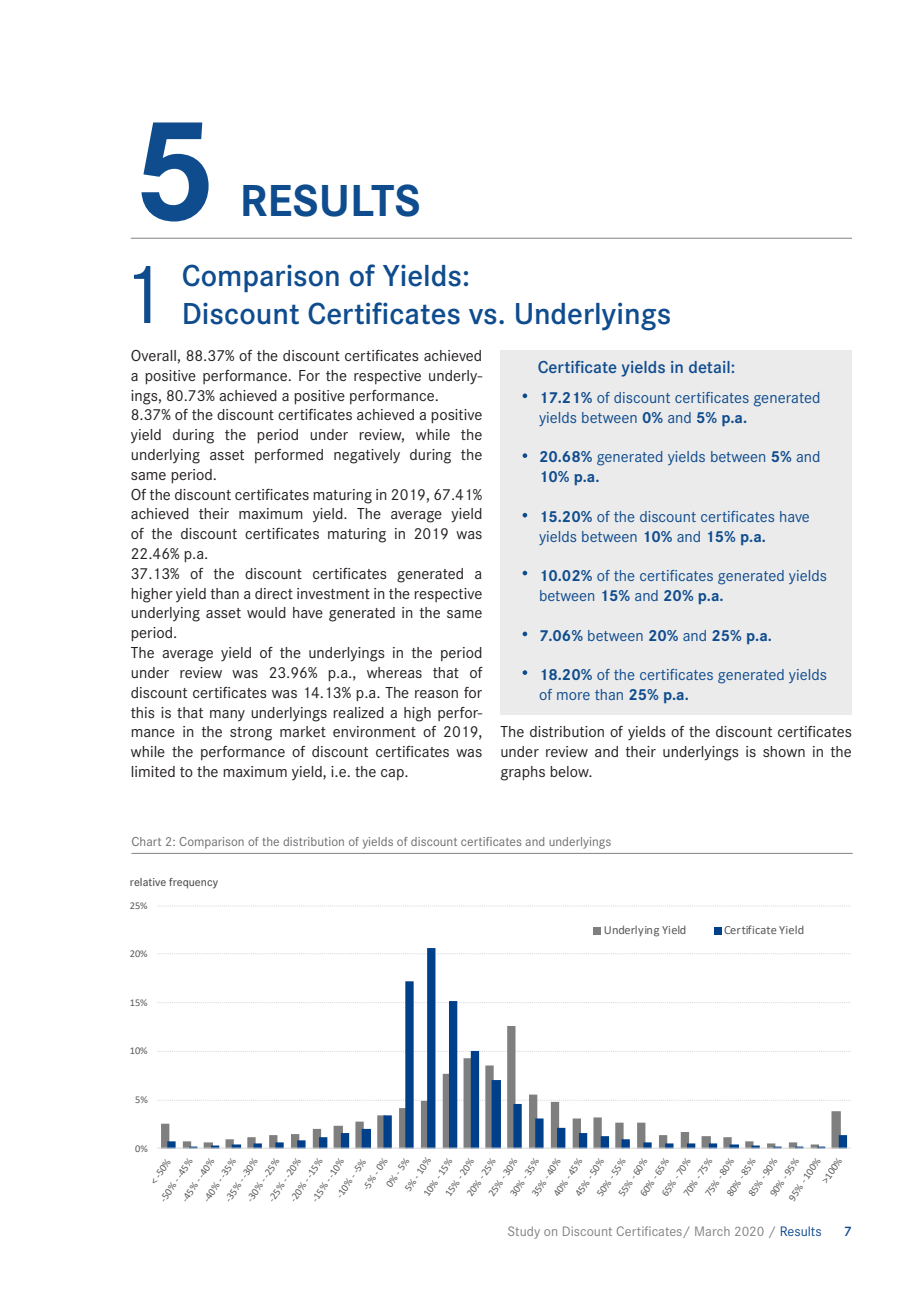
<style>
.page{position:relative;width:919px;height:1289px;background:#fff}
.page>*{position:absolute;margin:0;border:0;box-sizing:border-box;transform-origin:0 0}
.Headline{font:700 150px "Corporate S";color:#0f4c8e}
.Headline-2{font:87px "Corporate S";color:#0f4c8e}
.Headline-3{font:700 46.5px "Corporate S";color:#0f4c8e}
.Headline-4{font:600 31.5px "Corporate S";color:#0f4c8e}
.Headline-5{font:600 18px "Corporate S";color:#0f4c8e}
.NEU_NEU_NEU{font:16.5px/19.8px "Corporate S";color:#231f20;text-align:justify}
.copy__mod_fett_zahli{font:16.5px/19.8px "Corporate S";color:#0f4c8e}
.copy__mod_fett_zahli-2{font:700 16.5px "Corporate S";color:#0f4c8e}
.copy{font:14.25px "Corporate S";color:#808285}
.copy-2{font:600 14.25px "Corporate S";color:#0f4c8e}
.Grafikunterschrift{font:13.5px "Corporate S";color:#6c6d70}
.t1{font:12.45px "Calibri";color:#595959}
.t2{font:500 12px "Corporate S";color:#4b4c4d}
.t3{font:11.4px "Calibri";letter-spacing:.015em;color:#595959}
.t4{font:10.35px "Calibri";letter-spacing:-.005em;color:#595959}
.s1{font-weight:700}
.s2{font-weight:400}
.s3{color:#0f4c8e}
</style>
<div class="page">
<div style="left:500px;top:350px;width:351px;height:364px;background:#ebebeb"></div>
<hr style="left:131px;top:238px;width:720px;height:1px;background:#808285">
<svg style="left:157px;top:905px;width:694px;height:244px"></svg>
<svg style="left:522px;top:453px;width:5px;height:5px"></svg>
<svg style="left:522px;top:513px;width:5px;height:4px"></svg>
<svg style="left:522px;top:570px;width:5px;height:5px"></svg>
<svg style="left:522px;top:631px;width:5px;height:5px"></svg>
<svg style="left:522px;top:670px;width:5px;height:5px"></svg>
<svg style="left:522px;top:393px;width:5px;height:5px"></svg>
<hr style="left:131px;top:853px;width:721px;height:1px;background:#808285">
<p class="Headline" style="left:132px;top:66px;width:87px">5</p>
<p class="Headline-3" style="left:240px;top:168px;width:182px">RESULTS</p>
<p class="Headline-2" style="left:119px;top:237px;width:48px">1</p>
<p class="Headline-4" style="left:182px;top:254px;width:290px">Comparison of Yields:</p>
<p class="Headline-4" style="left:182px;top:292px;width:491px">Discount Certificates vs. Underlyings</p>
<p class="NEU_NEU_NEU" style="left:131px;top:345px;width:353px">Overall, 88.37% of the discount certificates achieved a positive performance. For the respective underly&shy;ings, 80.73% achieved a positive performance.</p>
<p class="NEU_NEU_NEU" style="left:131px;top:404px;width:353px">8.37% of the discount certificates achieved a positive yield during the period under review, while the underlying asset performed negatively during the same period.</p>
<p class="NEU_NEU_NEU" style="left:131px;top:483px;width:353px">Of the discount certificates maturing in 2019, 67.41% achieved their maximum yield. The average yield of the discount certificates maturing in 2019 was 22.46% p.a.</p>
<p class="NEU_NEU_NEU" style="left:131px;top:563px;width:353px">37.13% of the discount certificates generated a higher yield than a direct investment in the respective underlying asset would have generated in the same period.</p>
<p class="NEU_NEU_NEU" style="left:131px;top:642px;width:353px">The average yield of the underlyings in the period under review was 23.96% p.a., whereas that of discount certificates was 14.13% p.a. The reason for this is that many underlyings realized a high perfor&shy;mance in the strong market environment of 2019, while the performance of discount certificates was limited to the maximum yield, i.e. the cap.</p>
<p class="Headline-5" style="left:537px;top:355px;width:199px">Certificate yields in detail:</p>
<p class="copy__mod_fett_zahli" style="left:539px;top:387px;width:283px"><span class="s1">17.21%</span> of discount certificates generated yields between <span class="s1">0%</span> and <span class="s1">5% p.a.</span></p>
<p class="copy__mod_fett_zahli" style="left:539px;top:446px;width:283px"><span class="s1">20.68%</span> generated yields between <span class="s1">5%</span> and<br><span class="s1">10% p.a.</span></p>
<p class="copy__mod_fett_zahli" style="left:539px;top:506px;width:272px"><span class="s1">15.20%</span> of the discount certificates have yields between <span class="s1">10%</span> and <span class="s1">15% p.a.</span></p>
<p class="copy__mod_fett_zahli" style="left:539px;top:565px;width:289px"><span class="s1">10.02%</span> of the certificates generated yields between <span class="s1">15%</span> and <span class="s1">20% p.a.</span></p>
<p class="copy__mod_fett_zahli-2" style="left:539px;top:623px;width:234px">7.06% <span class="s2">between</span> 20% <span class="s2">and</span> 25% p.a.</p>
<p class="copy__mod_fett_zahli" style="left:539px;top:664px;width:289px"><span class="s1">18.20%</span> of the certificates generated yields of more than <span class="s1">25% p.a.</span></p>
<p class="NEU_NEU_NEU" style="left:500px;top:721px;width:353px">The distribution of yields of the discount certificates under review and their underlyings is shown in the graphs below.</p>
<p class="Grafikunterschrift" style="left:131px;top:832px;width:481px">Chart 2: Comparison of the distribution of yields of discount certificates and underlyings</p>
<p class="t3" style="left:131px;top:871px;width:86px">relative frequency</p>
<p class="t2" style="left:130px;top:873px;width:90px">relative frequency</p>
<p class="t4" style="left:130px;top:897px;width:19px">25%</p>
<p class="t4" style="left:130px;top:946px;width:19px">20%</p>
<p class="t4" style="left:130px;top:995px;width:19px">15%</p>
<p class="t4" style="left:130px;top:1043px;width:19px">10%</p>
<p class="t4" style="left:135px;top:1092px;width:14px">5%</p>
<p class="t4" style="left:135px;top:1141px;width:14px">0%</p>
<p class="t1" style="left:603px;top:920px;width:84px">Underlying Yield</p>
<p class="t1" style="left:724px;top:920px;width:82px">Certificate Yield</p>
<p class="t4" style="left:401px;top:1186px;width:40px;rotate:-56deg">5% - 10%</p>
<p class="t4" style="left:382px;top:1182px;width:35px;rotate:-56deg">0% - 5%</p>
<p class="t4" style="left:784px;top:1195px;width:50px;rotate:-56deg">95% - 100%</p>
<p class="t4" style="left:818px;top:1177px;width:30px;rotate:-56deg">&gt;100%</p>
<p class="t4" style="left:359px;top:1185px;width:38px;rotate:-56deg">-5% - 0%</p>
<p class="t4" style="left:766px;top:1191px;width:45px;rotate:-56deg">90% - 95%</p>
<p class="t4" style="left:744px;top:1191px;width:45px;rotate:-56deg">85% - 90%</p>
<p class="t4" style="left:723px;top:1191px;width:45px;rotate:-56deg">80% - 85%</p>
<p class="t4" style="left:701px;top:1191px;width:45px;rotate:-56deg">75% - 80%</p>
<p class="t4" style="left:679px;top:1191px;width:45px;rotate:-56deg">70% - 75%</p>
<p class="t4" style="left:658px;top:1191px;width:45px;rotate:-56deg">65% - 70%</p>
<p class="t4" style="left:636px;top:1191px;width:45px;rotate:-56deg">60% - 65%</p>
<p class="t4" style="left:614px;top:1191px;width:45px;rotate:-56deg">55% - 60%</p>
<p class="t4" style="left:593px;top:1191px;width:45px;rotate:-56deg">50% - 55%</p>
<p class="t4" style="left:571px;top:1191px;width:45px;rotate:-56deg">45% - 50%</p>
<p class="t4" style="left:549px;top:1191px;width:45px;rotate:-56deg">40% - 45%</p>
<p class="t4" style="left:528px;top:1191px;width:45px;rotate:-56deg">35% - 40%</p>
<p class="t4" style="left:506px;top:1191px;width:45px;rotate:-56deg">30% - 35%</p>
<p class="t4" style="left:484px;top:1191px;width:45px;rotate:-56deg">25% - 30%</p>
<p class="t4" style="left:463px;top:1191px;width:45px;rotate:-56deg">20% - 25%</p>
<p class="t4" style="left:441px;top:1191px;width:45px;rotate:-56deg">15% - 20%</p>
<p class="t4" style="left:420px;top:1191px;width:45px;rotate:-56deg">10% - 15%</p>
<p class="t4" style="left:308px;top:1196px;width:52px;rotate:-56deg">-15% - -10%</p>
<p class="t4" style="left:286px;top:1196px;width:52px;rotate:-56deg">-20% - -15%</p>
<p class="t4" style="left:265px;top:1196px;width:52px;rotate:-56deg">-25% - -20%</p>
<p class="t4" style="left:243px;top:1196px;width:52px;rotate:-56deg">-30% - -25%</p>
<p class="t4" style="left:221px;top:1196px;width:52px;rotate:-56deg">-35% - -30%</p>
<p class="t4" style="left:200px;top:1196px;width:52px;rotate:-56deg">-40% - -35%</p>
<p class="t4" style="left:178px;top:1196px;width:52px;rotate:-56deg">-45% - -40%</p>
<p class="t4" style="left:156px;top:1196px;width:52px;rotate:-56deg">-50% - -45%</p>
<p class="t4" style="left:332px;top:1192px;width:46px;rotate:-56deg">-10% - -5%</p>
<p class="t4" style="left:147px;top:1178px;width:30px;rotate:-56deg">&lt; -50%</p>
<p class="copy" style="left:507px;top:1222px;width:315px">Study on Discount Certificates/ March 2020 / <span class="s3">Results</span></p>
<p class="copy-2" style="left:844px;top:1221px;width:9px">7</p>
</div>
